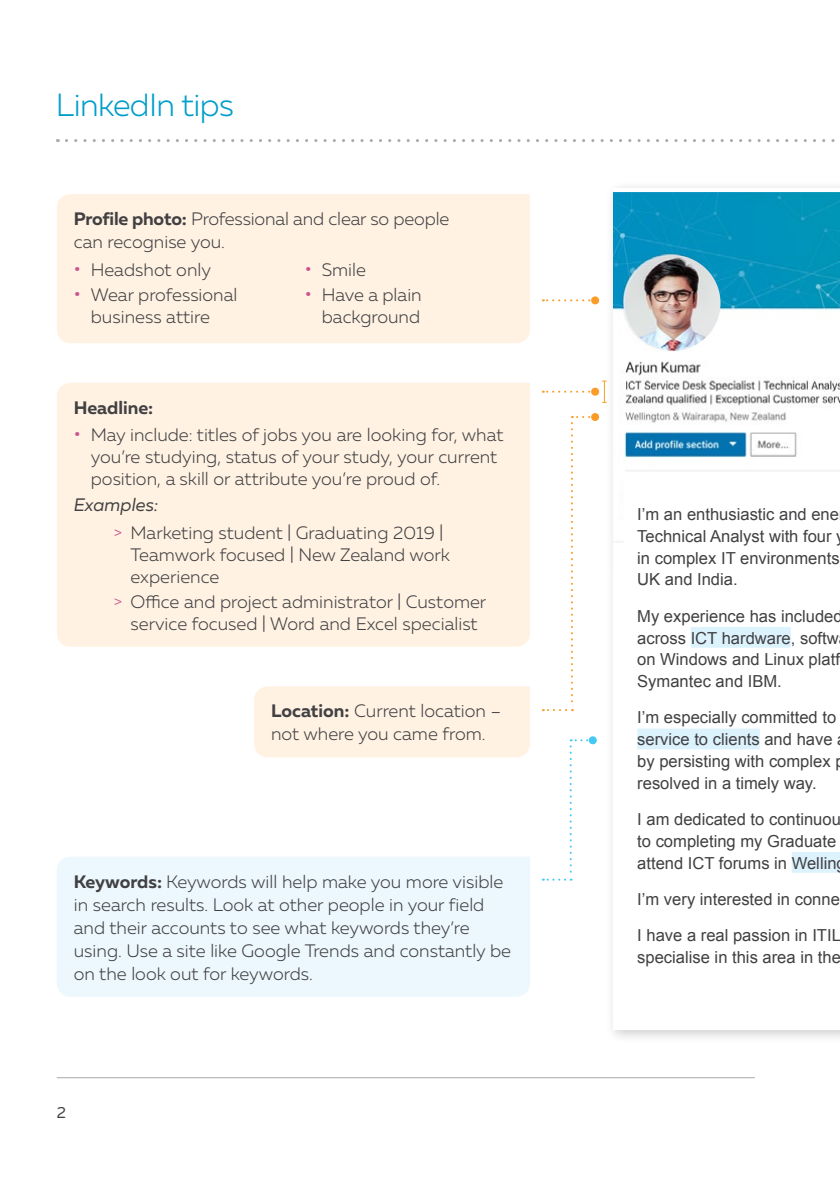
<style>
.page{position:relative;width:840px;height:1191px;background:#fff}
.page>*{position:absolute;margin:0;border:0;box-sizing:border-box;transform-origin:0 0}
.t1{font:300 32px "Muller";letter-spacing:-.02em;color:#009ecb}
.t2{font:300 18px/23px "Muller";color:#414042}
.t3{font:700 18px "Muller";color:#414042}
.t4{font:16.6px/21.8px "Arial";color:#414042}
.t5{font:16px "Muller";color:#414042}
.s1{font-weight:700}
.s2{font-weight:500;font-size:20px;color:#cc558e}
.s3{font-weight:400;font-style:italic}
.s4{color:#cc558e}
</style>
<div class="page">
<div style="left:604px;top:180px;width:235px;height:864px;background:#000;opacity:.2"></div>
<div style="left:613px;top:189px;width:226px;height:841px;background:#fff"></div>
<img style="left:613px;top:193px;width:226px;height:350px">
<hr style="left:57px;top:1077px;width:697px;height:1px;background:#a7a9ac">
<svg style="left:66px;top:139px;width:769px;height:3px"></svg>
<div style="left:57px;top:194px;width:472px;height:149px;background:#fff2e3"></div>
<div style="left:57px;top:383px;width:472px;height:264px;background:#fff2e3"></div>
<div style="left:254px;top:686px;width:275px;height:71px;background:#fff2e3"></div>
<div style="left:57px;top:857px;width:472px;height:139px;background:#ecf8fe"></div>
<svg style="left:542px;top:299px;width:48px;height:2px"></svg>
<svg style="left:590px;top:296px;width:8px;height:8px"></svg>
<svg style="left:542px;top:391px;width:48px;height:2px"></svg>
<svg style="left:590px;top:388px;width:8px;height:8px"></svg>
<svg style="left:542px;top:416px;width:48px;height:295px"></svg>
<svg style="left:590px;top:413px;width:8px;height:8px"></svg>
<svg style="left:542px;top:739px;width:51px;height:141px"></svg>
<div style="left:588px;top:736px;width:8px;height:8px;background:#44c8f5;border-radius:50%"></div>
<svg style="left:602px;top:380px;width:4px;height:23px"></svg>
<div style="left:624px;top:476px;width:215px;height:107px;background:#fff"></div>
<div style="left:690px;top:627px;width:100px;height:20px;background:#dcf2fd"></div>
<div style="left:637px;top:728px;width:122px;height:21px;background:#dcf2fd"></div>
<div style="left:791px;top:852px;width:48px;height:20px;background:#dcf2fd"></div>
<img style="left:624px;top:255px;width:96px;height:96px;border-radius:48px">
<h1 class="t1" style="left:56px;top:86px;width:179px">LinkedIn tips</h1>
<p class="t2" style="left:74px;top:207px;width:377px"><span class="s1">Profile photo:</span> Professional and clear so people can recognise you.</p>
<p class="t2" style="left:74px;top:258px;width:139px"><span class="s2">•</span> Headshot only</p>
<p class="t2" style="left:74px;top:283px;width:165px;line-height:22px;text-align:center"><span class="s2">•</span> Wear professional business attire</p>
<p class="t2" style="left:304px;top:258px;width:63px"><span class="s2">•</span> Smile</p>
<p class="t2" style="left:304px;top:283px;width:118px;line-height:22px;text-align:right"><span class="s2">•</span> Have a plain background</p>
<p class="t3" style="left:74px;top:396px;width:81px">Headline:</p>
<p class="t2" style="left:91px;top:424px;width:414px;line-height:22px;text-indent:-17px"><span class="s2">•</span> May include: titles of jobs you are looking for, what you’re studying, status of your study, your current position, a skill or attribute you’re proud of.</p>
<p class="t2" style="left:113px;top:491px;width:331px;line-height:27.6px;text-indent:-40px"><span class="s3">Examples:<br></span><span class="s4">&gt;</span> Marketing student | Graduating 2019 |</p>
<p class="t2" style="left:130px;top:543px;width:321px;line-height:22px">Teamwork focused | New Zealand work experience</p>
<p class="t2" style="left:113px;top:590px;width:374px;line-height:22px;text-align:center"><span class="s4">&gt;</span> Office and project administrator | Customer service focused | Word and Excel specialist</p>
<p class="t2" style="left:271px;top:699px;width:231px"><span class="s1">Location:</span> Current location – not where you came from.</p>
<p class="t2" style="left:74px;top:869px;width:438px"><span class="s1">Keywords:</span> Keywords will help make you more visible in search results. Look at other people in your field and their accounts to see what keywords they’re using. Use a site like Google Trends and constantly be on the look out for keywords.</p>
<p class="t5" style="left:57px;top:1102px;width:11px">2</p>
<p class="t4" style="left:637px;top:503px;width:204px">I’m an enthusiastic and ene<br>Technical Analyst with four in complex IT environments<br>UK and India.</p>
<p class="t4" style="left:637px;top:605px;width:207px">My experience has included across ICT hardware, softw on Windows and Linux platf<br>Symantec and IBM.</p>
<p class="t4" style="left:637px;top:707px;width:200px">I’m especially committed to service to clients and have by persisting with complex resolved in a timely way.</p>
<p class="t4" style="left:637px;top:808px;width:205px">I am dedicated to continuou to completing my Graduate attend ICT forums in Wellin</p>
<p class="t4" style="left:637px;top:881px;width:205px;line-height:36.4px">I’m very interested in conne<br>I have a real passion in ITIL</p>
<p class="t4" style="left:637px;top:946px;width:205px">specialise in this area in the</p>
</div>
